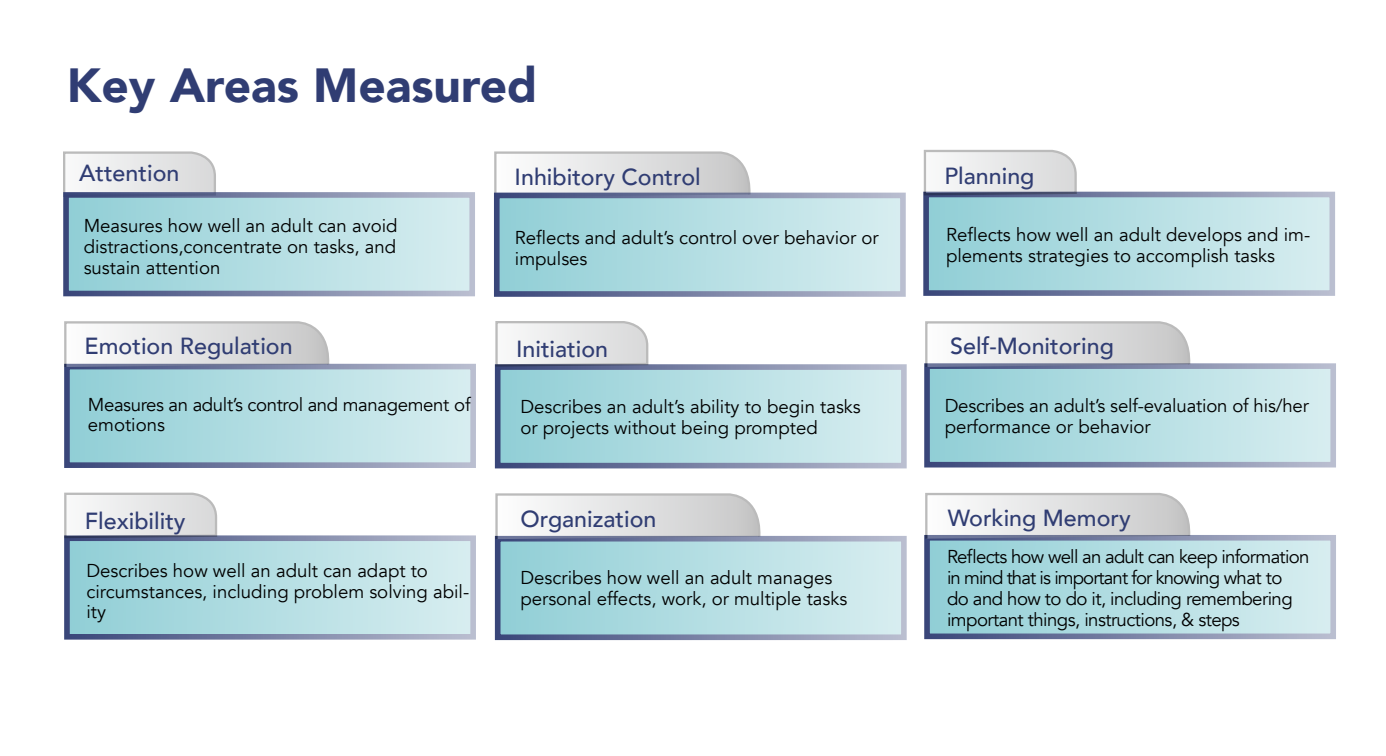
<style>
.page{position:relative;width:1386px;height:756px;background:#fff}
.page>*{position:absolute;margin:0;border:0;box-sizing:border-box;transform-origin:0 0}
.t1{font:900 47.77px "Avenir";color:#303d73}
.t2{font:500 23.28px "Avenir";color:#303d73}
.t3{font:18.55px/21px "Avenir";color:#000}
.t4{font:18.55px/21px "Avenir";letter-spacing:-.03em;color:#000}
.t5{font:18.55px/21px "Avenir";letter-spacing:-.02em;color:#000}
</style>
<div class="page">
<svg style="left:494px;top:151px;width:258px;height:42px"></svg>
<svg style="left:63px;top:151px;width:153px;height:41px"></svg>
<div style="left:63px;top:192px;width:412px;height:104px;background:linear-gradient(to right,#90ced5,#d8eef0);border:6px solid #303d73"></div>
<div style="left:494px;top:193px;width:412px;height:104px;background:linear-gradient(to right,#90ced5,#d8eef0);border:6px solid #303d73"></div>
<div style="left:923px;top:192px;width:412px;height:104px;background:linear-gradient(to right,#90ced5,#d8eef0);border:6px solid #303d73"></div>
<svg style="left:923px;top:149px;width:155px;height:48px"></svg>
<div style="left:64px;top:364px;width:412px;height:104px;background:linear-gradient(to right,#90ced5,#d8eef0);border:6px solid #303d73"></div>
<div style="left:495px;top:364px;width:412px;height:104px;background:linear-gradient(to right,#90ced5,#d8eef0);border:6px solid #303d73"></div>
<div style="left:924px;top:363px;width:412px;height:105px;background:linear-gradient(to right,#90ced5,#d8eef0);border:6px solid #303d73"></div>
<svg style="left:64px;top:321px;width:266px;height:48px"></svg>
<svg style="left:494px;top:321px;width:156px;height:47px"></svg>
<svg style="left:924px;top:321px;width:267px;height:48px"></svg>
<div style="left:64px;top:535px;width:412px;height:105px;background:linear-gradient(to right,#90ced5,#d8eef0);border:6px solid #303d73"></div>
<div style="left:495px;top:536px;width:412px;height:104px;background:linear-gradient(to right,#90ced5,#d8eef0);border:6px solid #303d73"></div>
<div style="left:924px;top:535px;width:412px;height:104px;background:linear-gradient(to right,#90ced5,#d8eef0);border:6px solid #303d73"></div>
<svg style="left:924px;top:493px;width:267px;height:47px"></svg>
<svg style="left:64px;top:492px;width:154px;height:47px"></svg>
<svg style="left:494px;top:493px;width:268px;height:48px"></svg>
<h1 class="t1" style="left:67px;top:45px;width:472px">Key Areas Measured</h1>
<p class="t2" style="left:79px;top:152px;width:102px">Attention</p>
<p class="t2" style="left:515px;top:156px;width:188px">Inhibitory Control</p>
<p class="t2" style="left:944px;top:155px;width:92px">Planning</p>
<p class="t3" style="left:84px;top:215px;width:315px;text-align:justify">Measures how well an adult can avoid distractions,concentrate on tasks, and sustain attention</p>
<p class="t3" style="left:515px;top:227px;width:365px">Reflects and adult’s control over behavior or impulses</p>
<p class="t3" style="left:946px;top:224px;width:366px">Reflects how well an adult develops and im&shy;plements strategies to accomplish tasks</p>
<p class="t2" style="left:85px;top:326px;width:210px">Emotion Regulation</p>
<p class="t2" style="left:516px;top:329px;width:94px">Initiation</p>
<p class="t2" style="left:950px;top:326px;width:165px">Self-Monitoring</p>
<p class="t5" style="left:88px;top:394px;width:384px">Measures an adult’s control and management of emotions</p>
<p class="t3" style="left:520px;top:397px;width:342px">Describes an adult’s ability to begin tasks or projects without being prompted</p>
<p class="t3" style="left:945px;top:396px;width:366px">Describes an adult’s self-evaluation of his/her performance or behavior</p>
<p class="t2" style="left:85px;top:500px;width:102px">Flexibility</p>
<p class="t2" style="left:948px;top:498px;width:184px">Working Memory</p>
<p class="t3" style="left:86px;top:560px;width:384px">Describes how well an adult can adapt to circumstances, including problem solving abil&shy;ity</p>
<p class="t2" style="left:520px;top:498px;width:138px">Organization</p>
<p class="t3" style="left:520px;top:568px;width:328px">Describes how well an adult manages personal effects, work, or multiple tasks</p>
<p class="t4" style="left:947px;top:547px;width:364px">Reflects how well an adult can keep information in mind that is important for knowing what to<br>do and how to do it, including remembering important things, instructions, &amp; steps</p>
</div>
